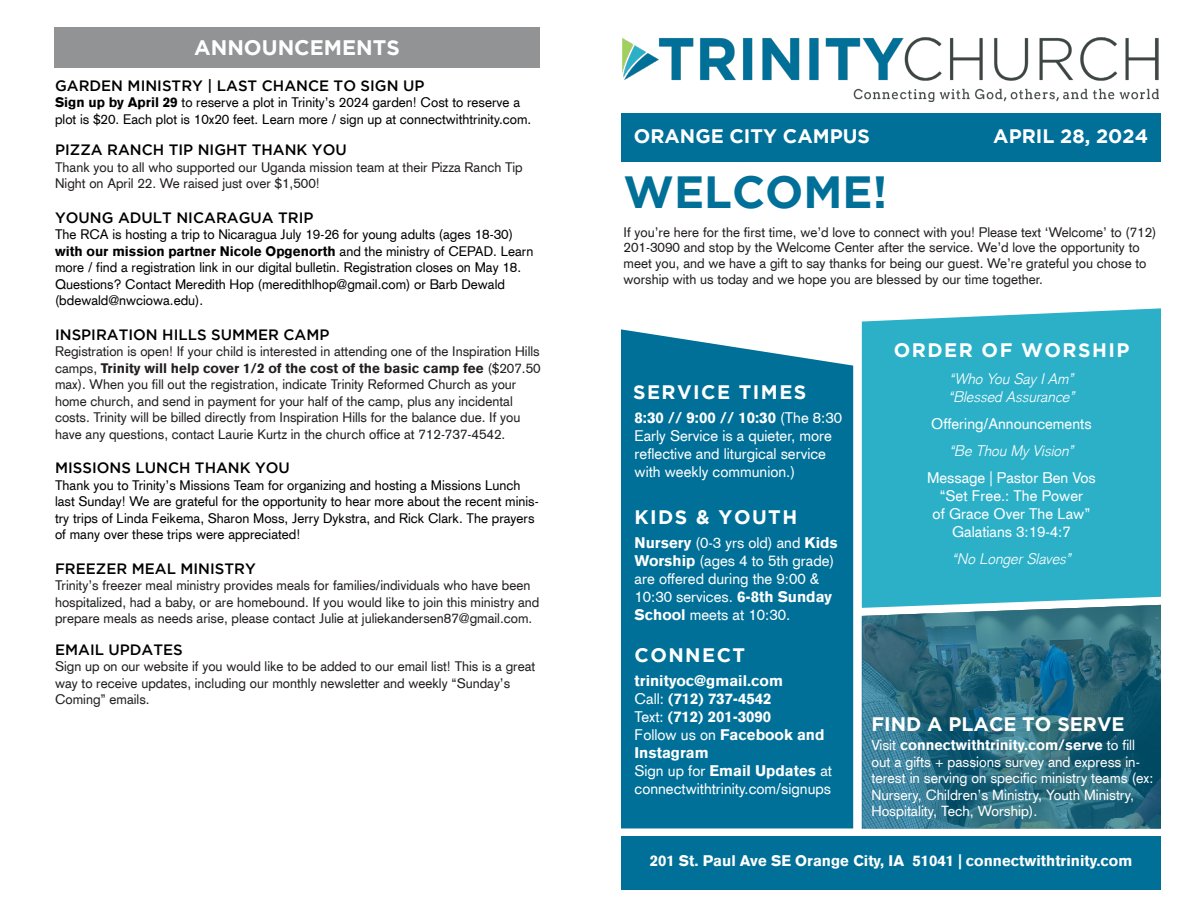
<style>
.page{position:relative;width:1188px;height:918px;background:#fff}
.page>*{position:absolute;margin:0;border:0;box-sizing:border-box;transform-origin:0 0}
.t1{font:700 45px "Gotham";color:#007098}
.t2{font:700 21px "Gotham";color:#fff}
.t3{font:700 19.5px "Gotham";color:#fff}
.t4{font:700 19.5px "Gotham";letter-spacing:.075em;color:#fff}
.t5{font:15px/18px "Akzidenz Grotesk CE";color:#fff}
.t6{font:900 15px "Akzidenz Grotesk CE";color:#fff}
.t7{font:500 15px "Gotham";color:#000}
.t8{font:italic 300 15px "Akzidenz Grotesk";color:#fff}
.t9{font:14.25px/16.5px "Akzidenz Grotesk CE";color:#fff}
.t10{font:13.5px/16.5px "Akzidenz Grotesk CE";color:#231f20}
.t11{font:13.5px/16.5px "Akzidenz Grotesk CE";color:#000}
.s1{font-weight:900}
.s2{font-weight:400}
</style>
<div class="page">
<div style="left:621px;top:329px;width:232px;height:499px;background:#007098"></div>
<svg style="left:862px;top:608px;width:299px;height:221px;background:#2d6e82"></svg>
<div style="left:862px;top:308px;width:299px;height:300px;background:#2cb0c8"></div>
<div style="left:54px;top:27px;width:486px;height:41px;background:#919394"></div>
<img style="left:622px;top:38px;width:536px;height:63px">
<div style="left:621px;top:113px;width:540px;height:49px;background:#007098"></div>
<div style="left:621px;top:836px;width:540px;height:54px;background:#007098"></div>
<p class="t2" style="left:194px;top:36px;width:207px">ANNOUNCEMENTS</p>
<p class="t7" style="left:55px;top:77px;width:371px">GARDEN MINISTRY | LAST CHANCE TO SIGN UP</p>
<p class="t11" style="left:55px;top:94px;width:478px"><span class="s1">Sign up by April 29</span> to reserve a plot in Trinity’s 2024 garden! Cost to reserve a plot is $20. Each plot is 10x20 feet. Learn more / sign up at connectwithtrinity.com.</p>
<p class="t7" style="left:55px;top:142px;width:293px">PIZZA RANCH TIP NIGHT THANK YOU</p>
<p class="t10" style="left:55px;top:159px;width:469px">Thank you to all who supported our Uganda mission team at their Pizza Ranch Tip<br>Night on April 22. We raised just over $1,500!</p>
<p class="t7" style="left:55px;top:209px;width:260px">YOUNG ADULT NICARAGUA TRIP</p>
<p class="t11" style="left:55px;top:226px;width:480px">The RCA is hosting a trip to Nicaragua July 19-26 for young adults (ages 18-30) <span class="s1">with our mission partner Nicole Opgenorth</span> and the ministry of CEPAD. Learn more / find a registration link in our digital bulletin. Registration closes on May 18.<br>Questions? Contact Meredith Hop (meredithlhop@gmail.com) or Barb Dewald (bdewald@nwciowa.edu).</p>
<p class="t7" style="left:55px;top:326px;width:276px">INSPIRATION HILLS SUMMER CAMP</p>
<p class="t10" style="left:55px;top:343px;width:487px">Registration is open! If your child is interested in attending one of the Inspiration Hills camps, <span class="s1">Trinity will help cover 1/2 of the cost of the basic camp fee</span> ($207.50 max). When you fill out the registration, indicate Trinity Reformed Church as your home church, and send in payment for your half of the camp, plus any incidental costs. Trinity will be billed directly from Inspiration Hills for the balance due. If you have any questions, contact Laurie Kurtz in the church office at 712-737-4542.</p>
<p class="t7" style="left:55px;top:460px;width:236px">MISSIONS LUNCH THANK YOU</p>
<p class="t11" style="left:55px;top:477px;width:485px">Thank you to Trinity’s Missions Team for organizing and hosting a Missions Lunch last Sunday! We are grateful for the opportunity to hear more about the recent minis&shy;try trips of Linda Feikema, Sharon Moss, Jerry Dykstra, and Rick Clark. The prayers of many over these trips were appreciated!</p>
<p class="t7" style="left:55px;top:560px;width:202px">FREEZER MEAL MINISTRY</p>
<p class="t10" style="left:55px;top:577px;width:486px">Trinity’s freezer meal ministry provides meals for families/individuals who have been hospitalized, had a baby, or are homebound. If you would like to join this ministry and prepare meals as needs arise, please contact Julie at juliekandersen87@gmail.com.</p>
<p class="t7" style="left:55px;top:641px;width:129px">EMAIL UPDATES</p>
<p class="t10" style="left:55px;top:658px;width:482px">Sign up on our website if you would like to be added to our email list! This is a great way to receive updates, including our monthly newsletter and weekly “Sunday’s<br>Coming” emails.</p>
<p class="t3" style="left:634px;top:125px;width:238px">ORANGE CITY CAMPUS</p>
<p class="t3" style="left:993px;top:125px;width:156px">APRIL 28, 2024</p>
<p class="t1" style="left:624px;top:166px;width:265px">WELCOME!</p>
<p class="t10" style="left:624px;top:224px;width:534px;line-height:15.8px">If you’re here for the first time, we’d love to connect with you! Please text ‘Welcome’ to (712)<br>201-3090 and stop by the Welcome Center after the service. We’d love the opportunity to meet you, and we have a gift to say thanks for being our guest. We’re grateful you chose to worship with us today and we hope you are blessed by our time together.</p>
<p class="t4" style="left:633px;top:381px;width:175px">SERVICE TIMES</p>
<p class="t5" style="left:635px;top:409px;width:209px"><span class="s1">8:30 // 9:00 // 10:30</span> (The 8:30<br>Early Service is a quieter, more reflective and liturgical service with weekly communion.)</p>
<p class="t4" style="left:635px;top:506px;width:164px">KIDS &amp; YOUTH</p>
<p class="t5" style="left:635px;top:533px;width:205px"><span class="s1">Nursery</span> (0-3 yrs old) and <span class="s1">Kids<br>Worship</span> (ages 4 to 5th grade) are offered during the 9:00 &amp;<br>10:30 services. <span class="s1">6-8th Sunday<br>School</span> meets at 10:30.</p>
<p class="t4" style="left:635px;top:644px;width:112px">CONNECT</p>
<p class="t6" style="left:635px;top:671px;width:150px">trinityoc@gmail.com</p>
<p class="t6" style="left:635px;top:689px;width:139px"><span class="s2">Call:</span> (712) 737-4542</p>
<p class="t6" style="left:635px;top:707px;width:138px"><span class="s2">Text:</span> (712) 201-3090</p>
<p class="t6" style="left:635px;top:725px;width:192px"><span class="s2">Follow us on</span> Facebook and</p>
<p class="t6" style="left:635px;top:743px;width:76px">Instagram</p>
<p class="t6" style="left:635px;top:761px;width:199px"><span class="s2">Sign up for</span> Email Updates <span class="s2">at</span></p>
<p class="t5" style="left:635px;top:780px;width:198px">connectwithtrinity.com/signups</p>
<p class="t4" style="left:894px;top:339px;width:237px">ORDER OF WORSHIP</p>
<p class="t8" style="left:950px;top:370px;width:125px">“Who You Say I Am”</p>
<p class="t8" style="left:949px;top:388px;width:127px">“Blessed Assurance”</p>
<p class="t5" style="left:931px;top:415px;width:162px">Offering/Announcements</p>
<p class="t8" style="left:950px;top:442px;width:125px">“Be Thou My Vision”</p>
<p class="t5" style="left:927px;top:469px;width:170px">Message | Pastor Ben Vos</p>
<p class="t5" style="left:940px;top:487px;width:145px">“Set Free.: The Power</p>
<p class="t5" style="left:933px;top:505px;width:159px">of Grace Over The Law”</p>
<p class="t5" style="left:952px;top:523px;width:120px">Galatians 3:19-4:7</p>
<p class="t8" style="left:952px;top:550px;width:120px">“No Longer Slaves”</p>
<p class="t3" style="left:871px;top:713px;width:255px">FIND A PLACE TO SERVE</p>
<p class="t9" style="left:871px;top:737px;width:283px">Visit <span class="s1">connectwithtrinity.com/serve</span> to fill out a gifts + passions survey and express in&shy;terest in serving on specific ministry teams (ex:<br>Nursery, Children’s Ministry, Youth Ministry, Hospitality, Tech, Worship).</p>
<p class="t6" style="left:650px;top:851px;width:484px">201 St. Paul Ave SE Orange City, IA 51041 | connectwithtrinity.com</p>
</div>
